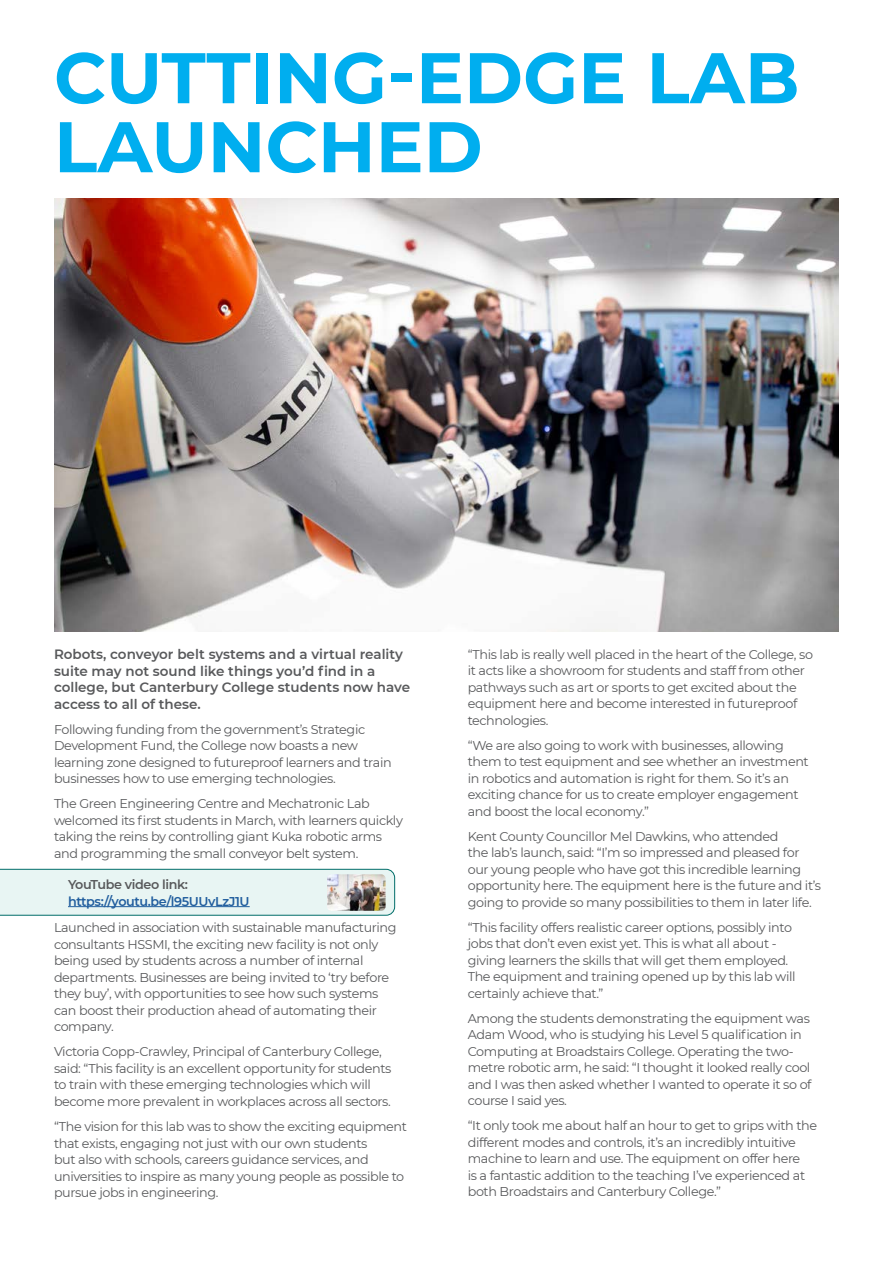
<style>
.page{position:relative;width:893px;height:1263px;background:#fff}
.page>*{position:absolute;margin:0;border:0;box-sizing:border-box;transform-origin:0 0}
.t1{font:700 71.55px/69px "Montserrat";color:#00aeef}
.t2{font:600 13.5px/16.5px "Montserrat";color:#58595b}
.t3{font:12.75px/16.5px "Montserrat";letter-spacing:-.03em;color:#58595b}
.t4{font:600 12.75px "Montserrat";letter-spacing:-.03em;color:#215e9e}
.t5{font:600 12.75px "Montserrat";letter-spacing:-.03em;color:#58595b}
</style>
<div class="page">
<img style="left:54px;top:199px;width:785px;height:432px">
<div style="left:0;top:869px;width:395px;height:46px;background:#e8f5f3"></div>
<hr style="left:68px;top:906px;width:182px;height:1px;background:#215e9e">
<img style="left:327px;top:874px;width:59px;height:37px">
<h1 class="t1" style="left:54px;top:40px;width:747px">CUTTING-EDGE LAB<br>LAUNCHED</h1>
<p class="t2" style="left:54px;top:646px;width:358px">Robots, conveyor belt systems and a virtual reality suite may not sound like things you’d find in a college, but Canterbury College students now have access to all of these.</p>
<p class="t3" style="left:54px;top:721px;width:339px">Following funding from the government’s Strategic Development Fund, the College now boasts a new learning zone designed to futureproof learners and train businesses how to use emerging technologies.</p>
<p class="t3" style="left:54px;top:795px;width:350px">The Green Engineering Centre and Mechatronic Lab welcomed its first students in March, with learners quickly taking the reins by controlling giant Kuka robotic arms and programming the small conveyor belt system.</p>
<p class="t5" style="left:68px;top:876px;width:121px">YouTube video link:</p>
<p class="t4" style="left:68px;top:892px;width:183px">https://youtu.be/l95UUvLzJ1U</p>
<p class="t3" style="left:54px;top:919px;width:344px">Launched in association with sustainable manufacturing consultants HSSMI, the exciting new facility is not only being used by students across a number of internal departments. Businesses are being invited to ‘try before they buy’, with opportunities to see how such systems can boost their production ahead of automating their company.</p>
<p class="t3" style="left:54px;top:1043px;width:339px">Victoria Copp-Crawley, Principal of Canterbury College, said: “This facility is an excellent opportunity for students to train with these emerging technologies which will become more prevalent in workplaces across all sectors.</p>
<p class="t3" style="left:54px;top:1118px;width:355px">“The vision for this lab was to show the exciting equipment that exists, engaging not just with our own students<br>but also with schools, careers guidance services, and universities to inspire as many young people as possible to pursue jobs in engineering.</p>
<p class="t3" style="left:468px;top:645px;width:347px">“This lab is really well placed in the heart of the College, so it acts like a showroom for students and staff from other pathways such as art or sports to get excited about the equipment here and become interested in futureproof technologies.</p>
<p class="t3" style="left:468px;top:736px;width:342px">“We are also going to work with businesses, allowing them to test equipment and see whether an investment in robotics and automation is right for them. So it’s an exciting chance for us to create employer engagement and boost the local economy.”</p>
<p class="t3" style="left:468px;top:827px;width:355px">Kent County Councillor Mel Dawkins, who attended<br>the lab’s launch, said: “I’m so impressed and pleased for our young people who have got this incredible learning opportunity here. The equipment here is the future and it’s going to provide so many possibilities to them in later life.</p>
<p class="t3" style="left:468px;top:918px;width:329px">“This facility offers realistic career options, possibly into jobs that don’t even exist yet. This is what all about - giving learners the skills that will get them employed.<br>The equipment and training opened up by this lab will certainly achieve that.”</p>
<p class="t3" style="left:468px;top:1009px;width:345px">Among the students demonstrating the equipment was Adam Wood, who is studying his Level 5 qualification in Computing at Broadstairs College. Operating the two&shy;metre robotic arm, he said: “I thought it looked really cool and I was then asked whether I wanted to operate it so of course I said yes.</p>
<p class="t3" style="left:468px;top:1117px;width:351px">“It only took me about half an hour to get to grips with the different modes and controls, it’s an incredibly intuitive machine to learn and use. The equipment on offer here<br>is a fantastic addition to the teaching I’ve experienced at both Broadstairs and Canterbury College.”</p>
</div>
